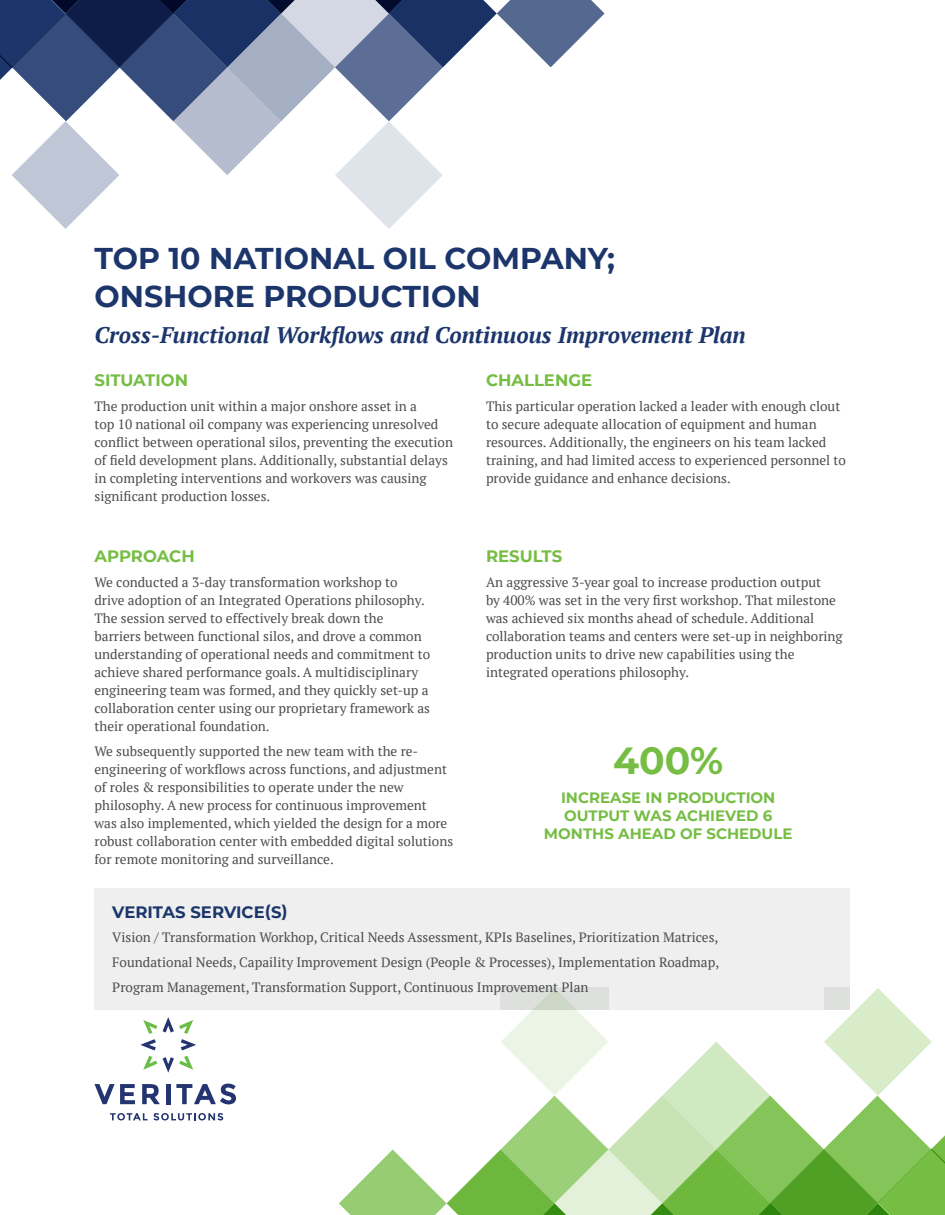
<style>
.page{position:relative;width:945px;height:1215px;background:#fff}
.page>*{position:absolute;margin:0;border:0;box-sizing:border-box;transform-origin:0 0}
.t1{font:700 37.65px "Montserrat";color:#75bd43}
.t2{font:700 30px "Montserrat";color:#1c366c}
.t3{font:italic 700 22.5px "PT Serif";color:#1c366c}
.t4{font:700 16.5px "Montserrat";color:#75bd43}
.t5{font:700 16.5px "Montserrat";color:#1c366c}
.t6{font:700 15px/18px "Montserrat";color:#75bd43;text-align:center}
.t7{font:13.5px/18px "PT Serif";color:#4b4c4d}
</style>
<div class="page">
<div style="left:94px;top:888px;width:756px;height:121px;background:#eeefee"></div>
<svg style="left:0;top:0;width:605px;height:229px"></svg>
<svg style="left:339px;top:988px;width:606px;height:227px"></svg>
<svg style="left:143px;top:1056px;width:14px;height:14px"></svg>
<svg style="left:163px;top:1017px;width:33px;height:33px"></svg>
<svg style="left:140px;top:1020px;width:17px;height:30px"></svg>
<svg style="left:163px;top:1056px;width:30px;height:17px"></svg>
<svg style="left:95px;top:1084px;width:40px;height:20px"></svg>
<svg style="left:142px;top:1084px;width:18px;height:20px"></svg>
<div style="left:166px;top:1084px;width:5px;height:20px;background:#233471"></div>
<svg style="left:176px;top:1084px;width:60px;height:20px"></svg>
<svg style="left:110px;top:1113px;width:113px;height:7px"></svg>
<p class="t2" style="left:94px;top:237px;width:522px">TOP 10 NATIONAL OIL COMPANY;</p>
<p class="t2" style="left:94px;top:275px;width:388px">ONSHORE PRODUCTION</p>
<p class="t3" style="left:94px;top:320px;width:653px">Cross-Functional Workflows and Continuous Improvement Plan</p>
<p class="t4" style="left:94px;top:368px;width:95px">SITUATION</p>
<p class="t7" style="left:94px;top:397px;width:360px">The production unit within a major onshore asset in a<br>top 10 national oil company was experiencing unresolved conflict between operational silos, preventing the execution of field development plans. Additionally, substantial delays in completing interventions and workovers was causing significant production losses.</p>
<p class="t4" style="left:94px;top:544px;width:102px">APPROACH</p>
<p class="t7" style="left:94px;top:573px;width:337px">We conducted a 3-day transformation workshop to drive adoption of an Integrated Operations philosophy.<br>The session served to effectively break down the barriers between functional silos, and drove a common understanding of operational needs and commitment to achieve shared performance goals. A multidisciplinary engineering team was formed, and they quickly set-up a collaboration center using our proprietary framework as their operational foundation.</p>
<p class="t7" style="left:94px;top:742px;width:360px">We subsequently supported the new team with the re&shy;engineering of workflows across functions, and adjustment of roles &amp; responsibilities to operate under the new philosophy. A new process for continuous improvement<br>was also implemented, which yielded the design for a more robust collaboration center with embedded digital solutions for remote monitoring and surveillance.</p>
<p class="t4" style="left:486px;top:368px;width:108px">CHALLENGE</p>
<p class="t7" style="left:486px;top:397px;width:362px">This particular operation lacked a leader with enough clout to secure adequate allocation of equipment and human resources. Additionally, the engineers on his team lacked training, and had limited access to experienced personnel to provide guidance and enhance decisions.</p>
<p class="t4" style="left:486px;top:544px;width:78px">RESULTS</p>
<p class="t7" style="left:486px;top:573px;width:358px">An aggressive 3-year goal to increase production output<br>by 400% was set in the very first workshop. That milestone was achieved six months ahead of schedule. Additional collaboration teams and centers were set-up in neighboring production units to drive new capabilities using the integrated operations philosophy.</p>
<p class="t1" style="left:613px;top:733px;width:112px">400%</p>
<p class="t6" style="left:544px;top:788px;width:250px">INCREASE IN PRODUCTION<br>OUTPUT WAS ACHIEVED 6<br>MONTHS AHEAD OF SCHEDULE</p>
<p class="t5" style="left:112px;top:900px;width:177px">VERITAS SERVICE(S)</p>
<p class="t7" style="left:112px;top:928px;width:608px">Vision / Transformation Workhop, Critical Needs Assessment, KPIs Baselines, Prioritization Matrices,</p>
<p class="t7" style="left:112px;top:953px;width:608px">Foundational Needs, Capaility Improvement Design (People &amp; Processes), Implementation Roadmap,</p>
<p class="t7" style="left:112px;top:978px;width:478px">Program Management, Transformation Support, Continuous Improvement Plan</p>
</div>
